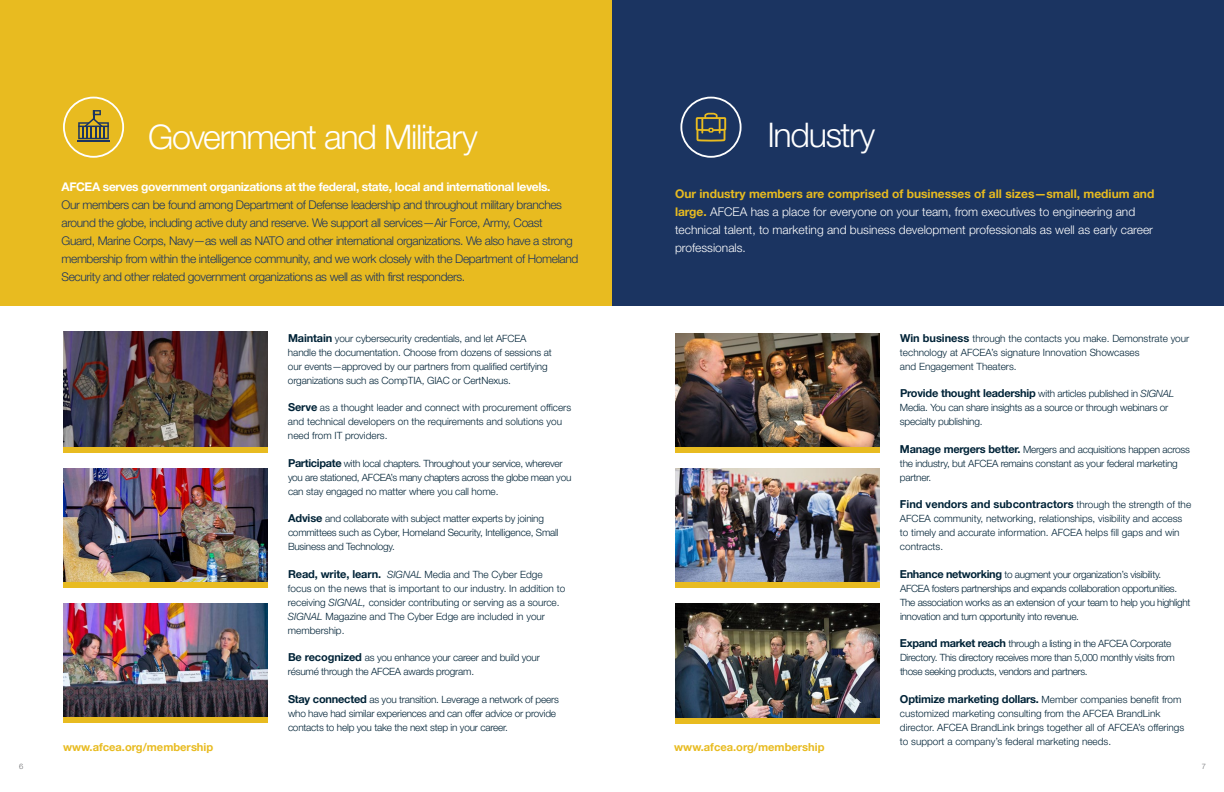
<style>
.page{position:relative;width:1224px;height:792px;background:#fff}
.page>*{position:absolute;margin:0;border:0;box-sizing:border-box;transform-origin:0 0}
.t1{font:34px "Helvetica Neue LT 45 Lt";letter-spacing:-.04em;color:#fff}
.t2{font:12px/18px "Helvetica Neue LT 45 Lt";letter-spacing:-.03em;color:#1b3461}
.t3{font:12px/18px "Helvetica Neue LT 45 Lt";color:#fff}
.t4{font:12px "Helvetica Neue LT 75 Bd";letter-spacing:-.03em;color:#fff}
.t5{font:12px "Helvetica Neue LT 75 Bd";color:#e8bb20}
.t6{font:11.1px "Helvetica Neue LT 75 Bd";color:#e8bb20}
.t7{font:11px "Helvetica Neue LT 75 Bd";letter-spacing:-.02em;color:#002337}
.t8{font:11px "Helvetica Neue LT 75 Bd";color:#002337}
.t9{font:10px/14px "Helvetica Neue LT 45 Lt";letter-spacing:-.02em;color:#002337}
.t10{font:10px/14px "Helvetica Neue LT 45 Lt";color:#002337}
.t11{font:7.5px "Helvetica Neue LT 45 Lt";color:#6d6e71}
.s1{font-family:"Helvetica Neue LT 75 Bd";color:#e8bb20}
.s2{font-family:"Helvetica Neue LT 75 Bd";font-size:11px}
.s3{font-family:"Helvetica Neue LT 46 Lt It"}
.s4{font-family:"Helvetica Neue LT 45 Lt";font-size:10px}
.s5{font-family:"Helvetica Neue LT 46 Lt It";font-size:10px}
</style>
<div class="page">
<div style="left:0;top:0;width:649px;height:306px;background:#e8bb20"></div>
<img style="left:63px;top:332px;width:205px;height:115px">
<img style="left:63px;top:468px;width:205px;height:115px">
<img style="left:63px;top:604px;width:205px;height:113px">
<div style="left:63px;top:447px;width:205px;height:5px;background:#e8bb20"></div>
<div style="left:63px;top:583px;width:205px;height:5px;background:#e8bb20"></div>
<div style="left:63px;top:717px;width:205px;height:5px;background:#e8bb20"></div>
<hr style="left:77px;top:140px;width:33px;height:1px;background:#1b3461">
<svg style="left:78px;top:110px;width:31px;height:29px"></svg>
<div style="left:63px;top:97px;width:61px;height:61px;border:2px solid #fff;border-radius:50%"></div>
<img style="left:675px;top:333px;width:205px;height:114px">
<img style="left:675px;top:469px;width:205px;height:114px">
<img style="left:675px;top:604px;width:205px;height:114px">
<div style="left:675px;top:447px;width:205px;height:5px;background:#e8bb20"></div>
<div style="left:675px;top:583px;width:205px;height:5px;background:#e8bb20"></div>
<div style="left:675px;top:718px;width:205px;height:5px;background:#e8bb20"></div>
<div style="left:612px;top:0;width:612px;height:306px;background:#1b3461"></div>
<div style="left:680px;top:97px;width:62px;height:61px;border:2px solid #fff;border-radius:50%"></div>
<svg style="left:696px;top:113px;width:30px;height:29px"></svg>
<h1 class="t1" style="left:148px;top:116px;width:331px">Government and Military</h1>
<p class="t4" style="left:62px;top:179px;width:491px">AFCEA serves government organizations at the federal, state, local and international levels.</p>
<p class="t2" style="left:62px;top:195px;width:518px">Our members can be found among Department of Defense leadership and throughout military branches around the globe, including active duty and reserve. We support all services—Air Force, Army, Coast Guard, Marine Corps, Navy—as well as NATO and other international organizations. We also have a strong membership from within the intelligence community, and we work closely with the Department of Homeland Security and other related government organizations as well as with first responders.</p>
<h1 class="t1" style="left:768px;top:114px;width:109px">Industry</h1>
<p class="t5" style="left:675px;top:186px;width:481px">Our industry members are comprised of businesses of all sizes—small, medium and</p>
<p class="t3" style="left:675px;top:203px;width:480px"><span class="s1">large.</span> AFCEA has a place for everyone on your team, from executives to engineering and technical talent, to marketing and business development professionals as well as early career professionals.</p>
<p class="t9" style="left:288px;top:331px;width:265px"><span class="s2">Maintain</span> your cybersecurity credentials, and let AFCEA handle the documentation. Choose from dozens of sessions at our events—approved by our partners from qualified certifying organizations such as CompTIA, GIAC or CertNexus.</p>
<p class="t10" style="left:288px;top:401px;width:285px"><span class="s2">Serve</span> as a thought leader and connect with procurement officers and technical developers on the requirements and solutions you need from IT providers.</p>
<p class="t9" style="left:288px;top:456px;width:285px"><span class="s2">Participate</span> with local chapters. Throughout your service, wherever you are stationed, AFCEA’s many chapters across the globe mean you can stay engaged no matter where you call home.</p>
<p class="t9" style="left:288px;top:512px;width:272px"><span class="s2">Advise</span> and collaborate with subject matter experts by joining committees such as Cyber, Homeland Security, Intelligence, Small<br>Business and Technology.</p>
<p class="t10" style="left:288px;top:567px;width:279px"><span class="s2">Read, write, learn.</span> <span class="s3">SIGNAL</span> Media and The Cyber Edge focus on the news that is important to our industry. In addition to receiving <span class="s3">SIGNAL,</span> consider contributing or serving as a source.<br><span class="s3">SIGNAL</span> Magazine and The Cyber Edge are included in your membership.</p>
<p class="t9" style="left:288px;top:651px;width:253px"><span class="s2">Be recognized</span> as you enhance your career and build your résumé through the AFCEA awards program.</p>
<p class="t9" style="left:288px;top:692px;width:272px"><span class="s2">Stay connected</span> as you transition. Leverage a network of peers who have had similar experiences and can offer advice or provide contacts to help you take the next step in your career.</p>
<p class="t6" style="left:63px;top:740px;width:152px">www.afcea.org/membership</p>
<p class="t6" style="left:674px;top:740px;width:152px">www.afcea.org/membership</p>
<p class="t10" style="left:900px;top:331px;width:291px"><span class="s2">Win business</span> through the contacts you make. Demonstrate your technology at AFCEA’s signature Innovation Showcases<br>and Engagement Theaters.</p>
<p class="t7" style="left:900px;top:387px;width:276px">Provide thought leadership <span class="s4">with articles published in</span> <span class="s5">SIGNAL</span></p>
<p class="t9" style="left:900px;top:401px;width:270px">Media. You can share insights as a source or through webinars or specialty publishing.</p>
<p class="t9" style="left:900px;top:442px;width:291px"><span class="s2">Manage mergers better.</span> Mergers and acquisitions happen across the industry, but AFCEA remains constant as your federal marketing partner.</p>
<p class="t8" style="left:900px;top:498px;width:293px">Find vendors and subcontractors <span class="s4">through the strength of the</span></p>
<p class="t10" style="left:900px;top:512px;width:284px">AFCEA community, networking, relationships, visibility and access to timely and accurate information. AFCEA helps fill gaps and win contracts.</p>
<p class="t9" style="left:900px;top:567px;width:292px"><span class="s2">Enhance networking</span> to augment your organization’s visibility.<br>AFCEA fosters partnerships and expands collaboration opportunities.<br>The association works as an extension of your team to help you highlight innovation and turn opportunity into revenue.</p>
<p class="t9" style="left:900px;top:637px;width:276px"><span class="s2">Expand market reach</span> through a listing in the AFCEA Corporate<br>Directory. This directory receives more than 5,000 monthly visits from those seeking products, vendors and partners.</p>
<p class="t10" style="left:900px;top:692px;width:286px"><span class="s2">Optimize marketing dollars.</span> Member companies benefit from customized marketing consulting from the AFCEA BrandLink director. AFCEA BrandLink brings together all of AFCEA’s offerings to support a company’s federal marketing needs.</p>
<p class="t11" style="left:19px;top:762px;width:6px">6</p>
<p class="t11" style="left:1202px;top:762px;width:6px">7</p>
</div>
